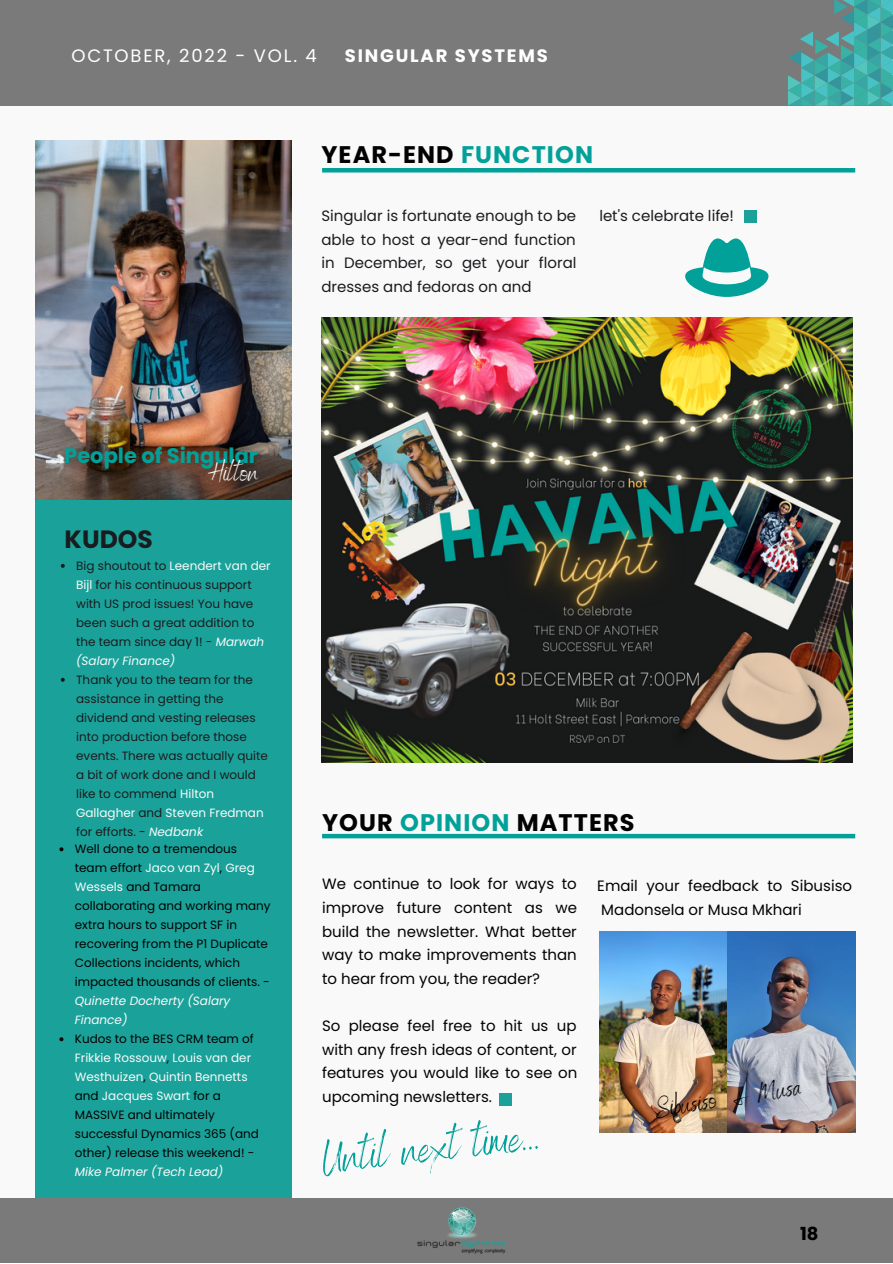
<style>
.page{position:relative;width:893px;height:1264px;background:#fff}
.page>*{position:absolute;margin:0;border:0;box-sizing:border-box;transform-origin:0 0}
.t1{font:46.5px "Benedict";color:#01a19a}
.t2{font:27px "Benedict";color:#020202}
.t3{font:27px "Benedict";color:#fafafa}
.t4{font:700 25.05px "Poppins";color:#1a1b1e}
.t5{font:700 24px "Poppins";letter-spacing:.045em;color:#020202}
.t6{font:700 21px "Poppins";color:#01a19a}
.t7{font:18px "Poppins";letter-spacing:.1em;color:#fff}
.t8{font:700 18px "Poppins";letter-spacing:.1em;color:#fff}
.t9{font:700 18px "Poppins";color:#000}
.t10{font:15px/23.5px "Poppins";color:#020202;text-align:justify}
.t11{font:15px/23.5px "Poppins";color:#1a1b1e;text-align:justify}
.t12{font:12px/19px "Poppins";color:#020202}
.t13{font:12px/19px "Poppins";color:#1a1b1e}
.t14{font:italic 12px/19px "Poppins";color:#fafafa}
.s1{color:#01a19a}
.s2{color:#fafafa}
.s3{font-style:italic;color:#fafafa}
</style>
<div class="page">
<div style="left:0;top:0;width:892px;height:1262px;background:#f9f9f9"></div>
<img style="left:35px;top:140px;width:256px;height:360px">
<div style="left:35px;top:500px;width:256px;height:699px;background:#1aa29a"></div>
<div style="left:0;top:1198px;width:892px;height:64px;background:#7a7a7a"></div>
<div style="left:0;top:0;width:891px;height:106px;background:#7a7a7a"></div>
<img style="left:417px;top:1207px;width:89px;height:47px">
<svg style="left:788px;top:0;width:104px;height:106px"></svg>
<img style="left:321px;top:317px;width:531px;height:445px">
<hr style="left:322px;top:168px;width:533px;height:4px;background:#01a19a">
<svg style="left:685px;top:238px;width:84px;height:59px"></svg>
<div style="left:322px;top:833px;width:533px;height:5px;background:#01a19a"></div>
<img style="left:599px;top:931px;width:256px;height:201px">
<svg style="left:61px;top:564px;width:4px;height:4px"></svg>
<svg style="left:61px;top:677px;width:4px;height:4px"></svg>
<svg style="left:59px;top:847px;width:4px;height:4px"></svg>
<svg style="left:59px;top:1037px;width:4px;height:4px"></svg>
<div style="left:743px;top:210px;width:13px;height:12px;background:#1aa29a"></div>
<div style="left:499px;top:1093px;width:13px;height:12px;background:#1aa29a"></div>
<h3 class="t7" style="left:71px;top:43px;width:247px">OCTOBER, 2022 - VOL. 4</h3>
<h3 class="t8" style="left:345px;top:43px;width:205px">SINGULAR SYSTEMS</h3>
<h3 class="t5" style="left:321px;top:137px;width:273px">YEAR-END <span class="s1">FUNCTION</span></h3>
<p class="t11" style="left:321px;top:204px;width:256px">Singular is fortunate enough to be able to host a year-end function in December, so get your floral dresses and fedoras on and</p>
<p class="t11" style="left:599px;top:204px;width:136px">let's celebrate life!</p>
<h3 class="t6" style="left:64px;top:441px;width:195px">People of Singular</h3>
<h2 class="t3" style="left:208px;top:454px;width:51px">Hilton</h2>
<h3 class="t4" style="left:65px;top:522px;width:90px">KUDOS</h3>
<p class="t13" style="left:76px;top:556px;width:196px">Big shoutout to <span class="s2">Leendert van der<br>Bijl</span> for his continuous support with US prod issues! You have been such a great addition to the team since day 1! - <span class="s3">Marwah (Salary Finance)</span></p>
<p class="t13" style="left:76px;top:670px;width:193px">Thank you to the team for the assistance in getting the dividend and vesting releases into production before those events. There was actually quite a bit of work done and I would like to commend <span class="s2">Hilton<br>Gallagher</span> and <span class="s2">Steven Fredman </span>for efforts. - <span class="s3">Nedbank</span></p>
<p class="t12" style="left:75px;top:839px;width:197px">Well done to a tremendous team effort <span class="s2">Jaco van Zyl</span>, <span class="s2">Greg<br>Wessels</span> and Tamara collaborating and working many extra hours to support SF in recovering from the P1 Duplicate<br>Collections incidents, which impacted thousands of clients. -</p>
<p class="t14" style="left:75px;top:991px;width:157px">Quinette Docherty (Salary<br>Finance)</p>
<p class="t12" style="left:75px;top:1029px;width:185px">Kudos to the BES CRM team of<br><span class="s2">Frikkie Rossouw</span>, <span class="s2">Louis van der<br>Westhuizen</span>, <span class="s2">Quintin Bennetts </span>and <span class="s2">Jacques Swart</span> for a<br>MASSIVE and ultimately successful Dynamics 365 (and other) release this weekend! -</p>
<p class="t14" style="left:75px;top:1162px;width:150px">Mike Palmer (Tech Lead)</p>
<h3 class="t5" style="left:322px;top:805px;width:314px">YOUR <span class="s1">OPINION</span> MATTERS</h3>
<p class="t10" style="left:322px;top:872px;width:256px">We continue to look for ways to improve future content as we build the newsletter. What better way to make improvements than to hear from you, the reader?</p>
<p class="t10" style="left:322px;top:1014px;width:257px">So please feel free to hit us up with any fresh ideas of content, or features you would like to see on upcoming newsletters.</p>
<h1 class="t1" style="left:319px;top:1128px;width:221px;rotate:-6deg">Until next time...</h1>
<p class="t10" style="left:597px;top:873px;width:256px">Email your feedback to Sibusiso<br>Madonsela or Musa Mkhari</p>
<h2 class="t2" style="left:652px;top:1091px;width:148px;rotate:-9deg">Sibusiso &amp; Musa</h2>
<h3 class="t9" style="left:800px;top:1221px;width:20px">18</h3>
</div>
